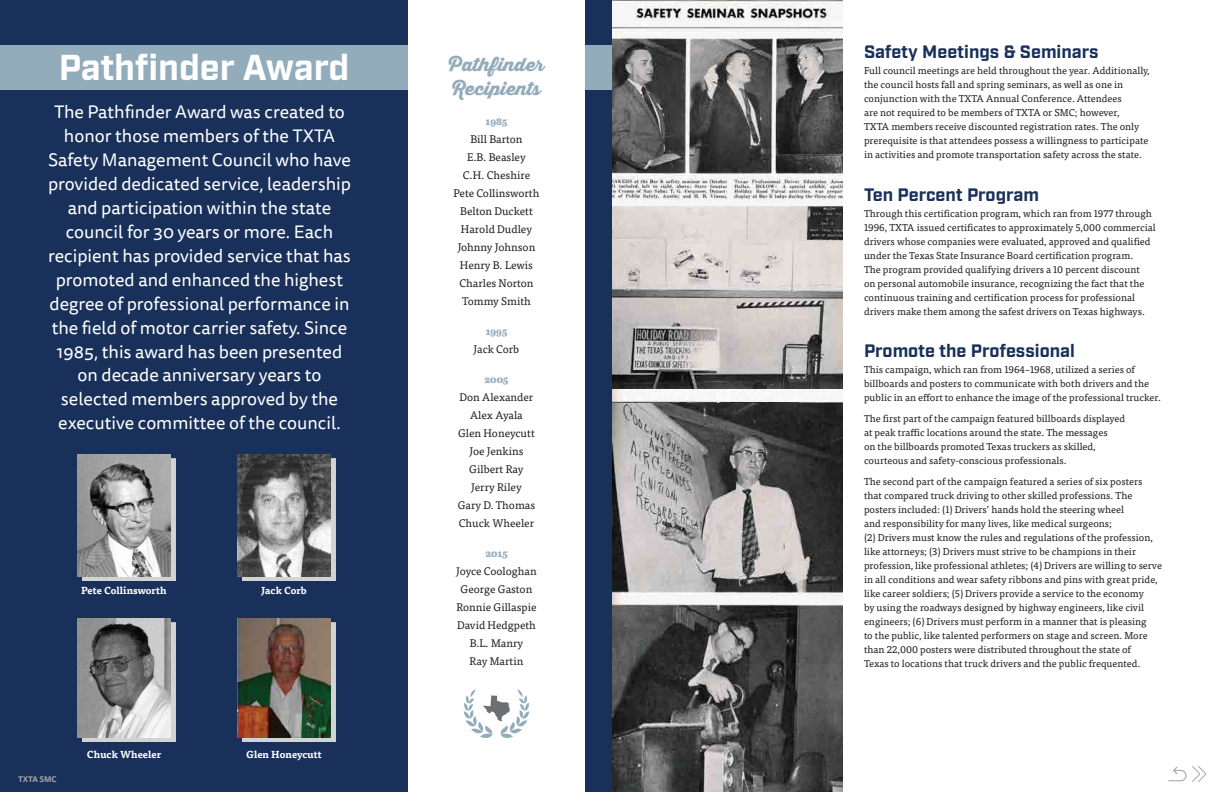
<style>
.page{position:relative;width:1224px;height:792px;background:#fff}
.page>*{position:absolute;margin:0;border:0;box-sizing:border-box;transform-origin:0 0}
.t1{font:700 36px "Industry";letter-spacing:-.01em;color:#fff}
.t2{font:18px/24px "Tisa Sans Pro";color:#fff;text-align:center}
.t3{font:700 18px "Industry";color:#18305a}
.t4{font:900 18px/24px "Thirsty Script";color:#93acbc}
.t5{font:11px/18px "Tisa Pro";color:#231f20;text-align:center}
.t6{font:10px/14px "Tisa Pro";color:#231f20}
.t7{font:700 10px "Tisa Pro";color:#fff}
.t8{font:800 10px "Abril Text";letter-spacing:.01em;color:#93acbc}
.t9{font:700 8px "Tisa Sans Pro";color:#a7a9ac}
</style>
<div class="page">
<div style="left:0;top:0;width:408px;height:792px;background:#18305a"></div>
<div style="left:585px;top:0;width:27px;height:792px;background:#18305a"></div>
<img style="left:612px;top:0;width:231px;height:792px">
<div style="left:242px;top:459px;width:93px;height:122px;background:#d1d3d4"></div>
<img style="left:237px;top:454px;width:94px;height:122px">
<div style="left:242px;top:623px;width:93px;height:119px;background:#d1d3d4"></div>
<img style="left:237px;top:618px;width:94px;height:120px">
<div style="left:82px;top:623px;width:93px;height:119px;background:#d1d3d4"></div>
<img style="left:77px;top:618px;width:94px;height:120px">
<div style="left:82px;top:459px;width:93px;height:122px;background:#d1d3d4"></div>
<img style="left:77px;top:454px;width:94px;height:122px">
<svg style="left:1168px;top:766px;width:38px;height:16px"></svg>
<div style="left:0;top:45px;width:408px;height:45px;background:#93acbc"></div>
<div style="left:585px;top:45px;width:27px;height:45px;background:#93acbc"></div>
<svg style="left:464px;top:689px;width:65px;height:49px"></svg>
<h1 class="t1" style="left:59px;top:46px;width:292px">Pathfinder Award</h1>
<h2 class="t4" style="left:449px;top:52px;width:97px">Pathfinder<br>Recipients</h2>
<p class="t8" style="left:486px;top:114px;width:23px">1985</p>
<p class="t5" style="left:454px;top:129px;width:87px">Bill Barton<br>E.B. Beasley<br>C.H. Cheshire<br>Pete Collinsworth<br>Belton Duckett<br>Harold Dudley<br>Johnny Johnson<br>Henry B. Lewis<br>Charles Norton<br>Tommy Smith</p>
<p class="t8" style="left:486px;top:324px;width:23px">1995</p>
<p class="t5" style="left:474px;top:339px;width:47px">Jack Corb</p>
<p class="t8" style="left:485px;top:372px;width:25px">2005</p>
<p class="t5" style="left:458px;top:387px;width:79px">Don Alexander<br>Alex Ayala<br>Glen Honeycutt<br>Joe Jenkins<br>Gilbert Ray<br>Jerry Riley<br>Gary D. Thomas<br>Chuck Wheeler</p>
<p class="t8" style="left:485px;top:546px;width:24px">2015</p>
<p class="t5" style="left:456px;top:561px;width:82px">Joyce Coologhan<br>George Gaston<br>Ronnie Gillaspie<br>David Hedgpeth<br>B.L. Manry<br>Ray Martin</p>
<p class="t2" style="left:48px;top:100px;width:304px">The Pathfinder Award was created to honor those members of the TXTA Safety Management Council who have provided dedicated service, leadership and participation within the state council for 30 years or more. Each recipient has provided service that has promoted and enhanced the highest degree of professional performance in the field of motor carrier safety. Since 1985, this award has been presented on decade anniversary years to selected members approved by the executive committee of the council.</p>
<p class="t7" style="left:81px;top:582px;width:87px">Pete Collinsworth</p>
<p class="t7" style="left:261px;top:582px;width:47px">Jack Corb</p>
<p class="t9" style="left:18px;top:773px;width:40px">TXTA SMC</p>
<p class="t7" style="left:87px;top:746px;width:76px">Chuck Wheeler</p>
<p class="t7" style="left:246px;top:746px;width:77px">Glen Honeycutt</p>
<h2 class="t3" style="left:864px;top:41px;width:236px">Safety Meetings &amp; Seminars</h2>
<p class="t6" style="left:864px;top:63px;width:287px">Full council meetings are held throughout the year. Additionally, the council hosts fall and spring seminars, as well as one in conjunction with the TXTA Annual Conference. Attendees<br>are not required to be members of TXTA or SMC; however,<br>TXTA members receive discounted registration rates. The only prerequisite is that attendees possess a willingness to participate in activities and promote transportation safety across the state.</p>
<h2 class="t3" style="left:864px;top:184px;width:177px">Ten Percent Program</h2>
<p class="t6" style="left:864px;top:206px;width:293px">Through this certification program, which ran from 1977 through 1996, TXTA issued certificates to approximately 5,000 commercial drivers whose companies were evaluated, approved and qualified under the Texas State Insurance Board certification program.<br>The program provided qualifying drivers a 10 percent discount<br>on personal automobile insurance, recognizing the fact that the continuous training and certification process for professional drivers make them among the safest drivers on Texas highways.</p>
<h2 class="t3" style="left:864px;top:340px;width:212px">Promote the Professional</h2>
<p class="t6" style="left:864px;top:362px;width:299px">This campaign, which ran from 1964–1968, utilized a series of billboards and posters to communicate with both drivers and the public in an effort to enhance the image of the professional trucker.</p>
<p class="t6" style="left:864px;top:411px;width:263px">The first part of the campaign featured billboards displayed at peak traffic locations around the state. The messages<br>on the billboards promoted Texas truckers as skilled, courteous and safety-conscious professionals.</p>
<p class="t6" style="left:864px;top:474px;width:300px">The second part of the campaign featured a series of six posters that compared truck driving to other skilled professions. The posters included: (1) Drivers’ hands hold the steering wheel<br>and responsibility for many lives, like medical surgeons;<br>(2) Drivers must know the rules and regulations of the profession, like attorneys; (3) Drivers must strive to be champions in their profession, like professional athletes; (4) Drivers are willing to serve in all conditions and wear safety ribbons and pins with great pride, like career soldiers; (5) Drivers provide a service to the economy<br>by using the roadways designed by highway engineers, like civil engineers; (6) Drivers must perform in a manner that is pleasing<br>to the public, like talented performers on stage and screen. More than 22,000 posters were distributed throughout the state of<br>Texas to locations that truck drivers and the public frequented.</p>
</div>
